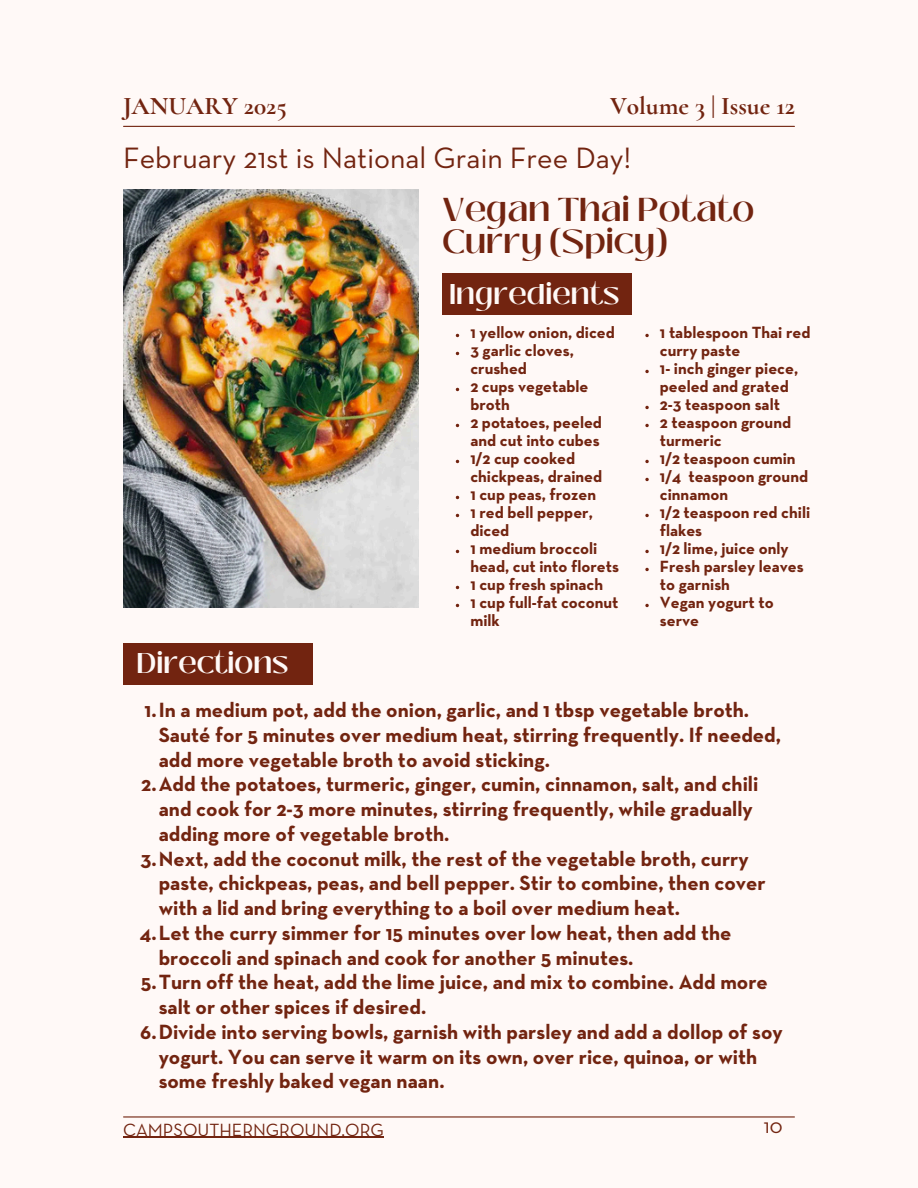
<style>
.page{position:relative;width:918px;height:1188px;background:#fff9f7}
.page>*{position:absolute;margin:0;border:0;box-sizing:border-box;transform-origin:0 0}
.t1{font:600 33px/32.7px "Black Mango";color:#722410}
.t2{font:30px "Neutraface Text";color:#722410}
.t3{font:600 28.5px "Black Mango";color:#fff9f7}
.t4{font:700 25.35px "Cormorant";color:#722410}
.t5{font:700 21px/24.8px "Neutraface Text";color:#722410}
.t6{font:21px "Neutraface Text";color:#722410}
.t7{font:18px "Neutraface Text";color:#722410}
.t8{font:700 16.5px/18px "Neutraface Text";color:#722410}
</style>
<div class="page">
<hr style="left:124px;top:126px;width:670px;height:1px;background:#722410">
<hr style="left:124px;top:1116px;width:670px;height:2px;background:#722410">
<hr style="left:123px;top:1137px;width:261px;height:1px;background:#722410">
<img style="left:123px;top:190px;width:296px;height:417px">
<div style="left:442px;top:273px;width:190px;height:42px;background:#722410"></div>
<div style="left:123px;top:643px;width:190px;height:41px;background:#722410"></div>
<svg style="left:645px;top:334px;width:4px;height:3px"></svg>
<svg style="left:645px;top:370px;width:4px;height:3px"></svg>
<svg style="left:645px;top:406px;width:4px;height:3px"></svg>
<svg style="left:645px;top:424px;width:4px;height:3px"></svg>
<svg style="left:645px;top:460px;width:4px;height:3px"></svg>
<svg style="left:645px;top:478px;width:4px;height:3px"></svg>
<svg style="left:645px;top:514px;width:4px;height:3px"></svg>
<svg style="left:645px;top:550px;width:4px;height:3px"></svg>
<svg style="left:645px;top:568px;width:4px;height:3px"></svg>
<svg style="left:645px;top:604px;width:4px;height:3px"></svg>
<p class="t4" style="left:123px;top:91px;width:165px">JANUARY 2025</p>
<p class="t4" style="left:610px;top:91px;width:186px">Volume 3 | Issue 12</p>
<p class="t2" style="left:123px;top:145px;width:510px">February 21st is National Grain Free Day!</p>
<p class="t1" style="left:442px;top:193px;width:313px">Vegan Thai Potato<br>Curry (Spicy)</p>
<h2 class="t3" style="left:449px;top:273px;width:172px">Ingredients</h2>
<p class="t8" style="left:470px;top:325px;width:146px">1 yellow onion, diced</p>
<h1 class="t8" style="left:470px;top:343px;width:105px">3 garlic cloves, crushed</h1>
<h3 class="t8" style="left:470px;top:379px;width:120px">2 cups vegetable broth</h3>
<p class="t8" style="left:470px;top:415px;width:133px">2 potatoes, peeled and cut into cubes</p>
<p class="t8" style="left:470px;top:451px;width:133px">1/2 cup cooked chickpeas, drained</p>
<p class="t8" style="left:470px;top:487px;width:127px">1 cup peas, frozen</p>
<p class="t8" style="left:470px;top:505px;width:124px">1 red bell pepper, diced</p>
<p class="t8" style="left:470px;top:541px;width:150px">1 medium broccoli head, cut into florets</p>
<p class="t8" style="left:470px;top:577px;width:134px">1 cup fresh spinach</p>
<p class="t8" style="left:470px;top:595px;width:150px">1 cup full-fat coconut milk</p>
<p class="t8" style="left:660px;top:325px;width:152px">1 tablespoon Thai red curry paste</p>
<p class="t8" style="left:660px;top:361px;width:140px">1- inch ginger piece, peeled and grated</p>
<p class="t8" style="left:660px;top:397px;width:122px">2-3 teaspoon salt</p>
<h3 class="t8" style="left:660px;top:415px;width:133px">2 teaspoon ground turmeric</h3>
<p class="t8" style="left:660px;top:451px;width:137px">1/2 teaspoon cumin</p>
<p class="t8" style="left:660px;top:469px;width:150px">1/4 teaspoon ground cinnamon</p>
<p class="t8" style="left:660px;top:505px;width:152px">1/2 teaspoon red chili flakes</p>
<p class="t8" style="left:660px;top:541px;width:130px">1/2 lime, juice only</p>
<p class="t8" style="left:660px;top:559px;width:145px">Fresh parsley leaves to garnish</p>
<p class="t8" style="left:660px;top:595px;width:115px">Vegan yogurt to serve</p>
<p class="t3" style="left:136px;top:642px;width:154px">Directions</p>
<p class="t5" style="left:159px;top:699px;width:624px;text-indent:-14px">1.In a medium pot, add the onion, garlic, and 1 tbsp vegetable broth.<br>Sauté for 5 minutes over medium heat, stirring frequently. If needed, add more vegetable broth to avoid sticking.</p>
<p class="t5" style="left:159px;top:773px;width:601px;text-indent:-17px">2.Add the potatoes, turmeric, ginger, cumin, cinnamon, salt, and chili and cook for 2-3 more minutes, stirring frequently, while gradually adding more of vegetable broth.</p>
<p class="t5" style="left:159px;top:847px;width:609px;text-indent:-18px">3.Next, add the coconut milk, the rest of the vegetable broth, curry paste, chickpeas, peas, and bell pepper. Stir to combine, then cover with a lid and bring everything to a boil over medium heat.</p>
<p class="t5" style="left:159px;top:922px;width:574px;text-indent:-19px">4.Let the curry simmer for 15 minutes over low heat, then add the broccoli and spinach and cook for another 5 minutes.</p>
<p class="t5" style="left:159px;top:971px;width:611px;text-indent:-18px">5.Turn off the heat, add the lime juice, and mix to combine. Add more salt or other spices if desired.</p>
<p class="t5" style="left:159px;top:1021px;width:626px;text-indent:-19px">6.Divide into serving bowls, garnish with parsley and add a dollop of soy yogurt. You can serve it warm on its own, over rice, quinoa, or with some freshly baked vegan naan.</p>
<h5 class="t7" style="left:123px;top:1122px;width:262px">CAMPSOUTHERNGROUND.ORG</h5>
<h4 class="t6" style="left:764px;top:1117px;width:20px">10</h4>
</div>
